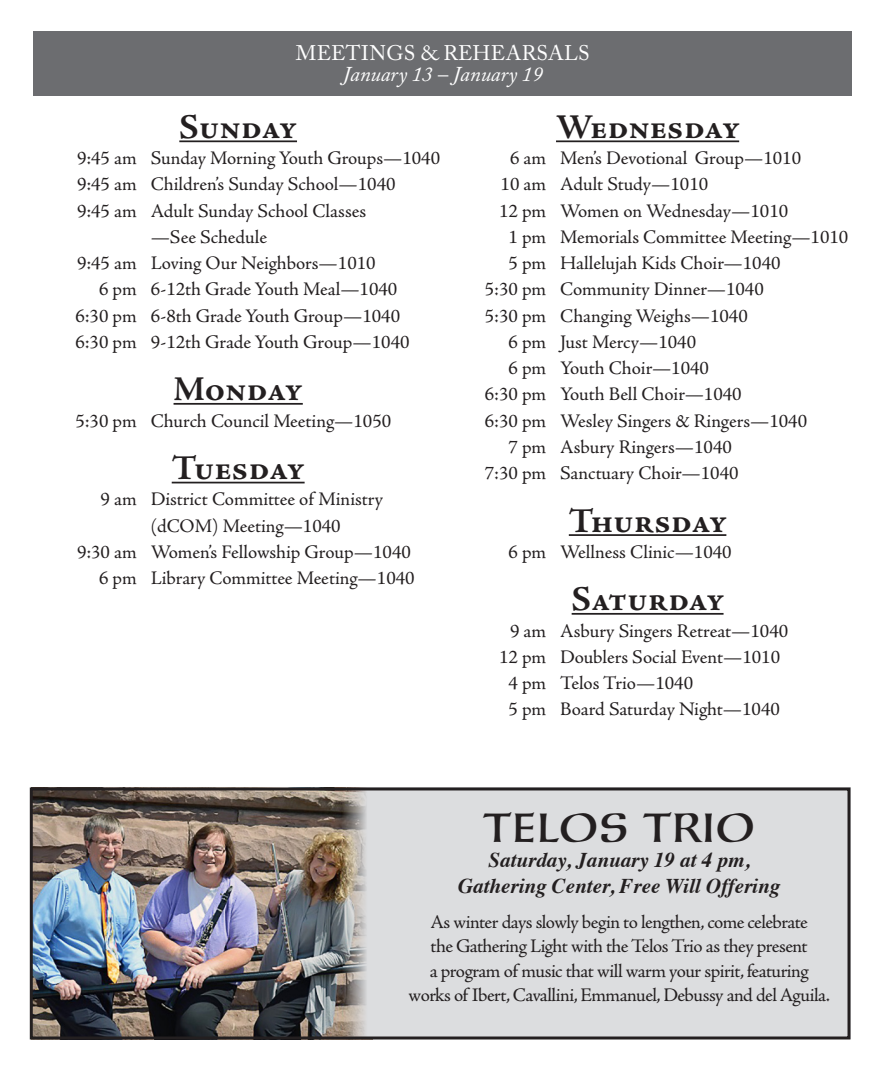
<style>
.page{position:relative;width:882px;height:1071px;background:#fff}
.page>*{position:absolute;margin:0;border:0;box-sizing:border-box;transform-origin:0 0}
.t1{font:40.25px "Neue Hammer Unziale LT Std";color:#231f20}
.Annoucement_body_tex{font:700 35px "Adobe Jenson Pro";color:#231f20}
.t2{font:italic 700 21px "Times";color:#231f20}
.Main_Heading{font:21px "Adobe Caslon Pro";letter-spacing:.015em;color:#fff}
.Main_Heading-2{font:italic 21px "Adobe Caslon Pro";color:#fff}
.Annoucement_body_tex-2{font:19.25px/26.2px "Adobe Jenson Pro";color:#231f20;text-align:center}
.Annoucement_body_tex-3{font:19.25px/24.5px "Adobe Jenson Pro";letter-spacing:-.03em;color:#231f20;text-align:center}
</style>
<div class="page">
<div style="left:380px;top:788px;width:470px;height:252px;background:#dcdddf"></div>
<img style="left:32px;top:791px;width:173px;height:249px">
<img style="left:205px;top:791px;width:199px;height:249px">
<div style="left:33px;top:32px;width:819px;height:64px;background:#6c6d70"></div>
<hr style="left:179px;top:140px;width:118px;height:2px;background:#231f20">
<hr style="left:174px;top:403px;width:129px;height:2px;background:#231f20">
<hr style="left:172px;top:482px;width:133px;height:1px;background:#231f20">
<hr style="left:556px;top:140px;width:183px;height:2px;background:#231f20">
<hr style="left:569px;top:534px;width:157px;height:2px;background:#231f20">
<hr style="left:572px;top:613px;width:152px;height:2px;background:#231f20">
<div style="left:30px;top:787px;width:821px;height:252px;border:3px solid #231f20"></div>
<p class="Main_Heading" style="left:296px;top:41px;width:295px">MEETINGS &amp; REHEARSALS</p>
<p class="Main_Heading-2" style="left:343px;top:62px;width:201px">January 13 – January 19</p>
<p class="Annoucement_body_tex" style="left:179px;top:107px;width:119px">Sunday</p>
<p class="Annoucement_body_tex-2" style="left:77px;top:145px;width:365px">9:45 am Sunday Morning Youth Groups—1040</p>
<p class="Annoucement_body_tex-2" style="left:77px;top:172px;width:320px">9:45 am Children’s Sunday School—1040</p>
<p class="Annoucement_body_tex-2" style="left:77px;top:198px;width:291px">9:45 am Adult Sunday School Classes</p>
<p class="Annoucement_body_tex-2" style="left:151px;top:224px;width:118px">—See Schedule</p>
<p class="Annoucement_body_tex-2" style="left:77px;top:250px;width:300px">9:45 am Loving Our Neighbors—1010</p>
<p class="Annoucement_body_tex-2" style="left:99px;top:277px;width:300px">6 pm 6-12th Grade Youth Meal—1040</p>
<p class="Annoucement_body_tex-2" style="left:75px;top:303px;width:326px">6:30 pm 6-8th Grade Youth Group—1040</p>
<p class="Annoucement_body_tex-2" style="left:75px;top:329px;width:336px">6:30 pm 9-12th Grade Youth Group—1040</p>
<p class="Annoucement_body_tex" style="left:174px;top:369px;width:131px">Monday</p>
<p class="Annoucement_body_tex-2" style="left:75px;top:408px;width:317px">5:30 pm Church Council Meeting—1050</p>
<p class="Annoucement_body_tex" style="left:172px;top:448px;width:134px">Tuesday</p>
<p class="Annoucement_body_tex-2" style="left:101px;top:487px;width:284px">9 am District Committee of Ministry (dCOM) Meeting—1040</p>
<p class="Annoucement_body_tex-2" style="left:77px;top:539px;width:335px">9:30 am Women’s Fellowship Group—1040</p>
<p class="Annoucement_body_tex-2" style="left:99px;top:565px;width:317px">6 pm Library Committee Meeting—1040</p>
<p class="Annoucement_body_tex" style="left:556px;top:107px;width:185px">Wednesday</p>
<p class="Annoucement_body_tex-2" style="left:510px;top:145px;width:293px">6 am Men’s Devotional Group—1010</p>
<p class="Annoucement_body_tex-2" style="left:501px;top:172px;width:209px">10 am Adult Study—1010</p>
<p class="Annoucement_body_tex-2" style="left:499px;top:198px;width:291px">12 pm Women on Wednesday—1010</p>
<p class="Annoucement_body_tex-2" style="left:508px;top:224px;width:341px">1 pm Memorials Committee Meeting—1010</p>
<p class="Annoucement_body_tex-2" style="left:508px;top:250px;width:274px">5 pm Hallelujah Kids Choir—1040</p>
<p class="Annoucement_body_tex-2" style="left:485px;top:277px;width:281px">5:30 pm Community Dinner—1040</p>
<p class="Annoucement_body_tex-2" style="left:485px;top:303px;width:265px">5:30 pm Changing Weighs—1040</p>
<p class="Annoucement_body_tex-2" style="left:508px;top:329px;width:189px">6 pm Just Mercy—1040</p>
<p class="Annoucement_body_tex-2" style="left:508px;top:355px;width:202px">6 pm Youth Choir—1040</p>
<p class="Annoucement_body_tex-2" style="left:485px;top:382px;width:258px">6:30 pm Youth Bell Choir—1040</p>
<p class="Annoucement_body_tex-2" style="left:485px;top:408px;width:324px">6:30 pm Wesley Singers &amp; Ringers—1040</p>
<p class="Annoucement_body_tex-2" style="left:508px;top:434px;width:225px">7 pm Asbury Ringers—1040</p>
<p class="Annoucement_body_tex-2" style="left:485px;top:460px;width:255px">7:30 pm Sanctuary Choir—1040</p>
<p class="Annoucement_body_tex" style="left:569px;top:501px;width:160px">Thursday</p>
<p class="Annoucement_body_tex-2" style="left:508px;top:539px;width:225px">6 pm Wellness Clinic—1040</p>
<p class="Annoucement_body_tex" style="left:572px;top:579px;width:154px">Saturday</p>
<p class="Annoucement_body_tex-2" style="left:510px;top:618px;width:280px">9 am Asbury Singers Retreat—1040</p>
<p class="Annoucement_body_tex-2" style="left:499px;top:644px;width:283px">12 pm Doublers Social Event—1010</p>
<p class="Annoucement_body_tex-2" style="left:508px;top:670px;width:186px">4 pm Telos Trio—1040</p>
<p class="Annoucement_body_tex-2" style="left:508px;top:697px;width:273px">5 pm Board Saturday Night—1040</p>
<p class="t1" style="left:483px;top:805px;width:274px">TELOS TRIO</p>
<p class="t2" style="left:489px;top:841px;width:263px">Saturday, January 19 at 4 pm,</p>
<p class="t2" style="left:458px;top:866px;width:324px">Gathering Center, Free Will Offering</p>
<p class="Annoucement_body_tex-3" style="left:409px;top:910px;width:423px">As winter days slowly begin to lengthen, come celebrate<br>the Gathering Light with the Telos Trio as they present<br>a program of music that will warm your spirit, featuring works of Ibert, Cavallini, Emmanuel, Debussy and del Aguila.</p>
</div>
